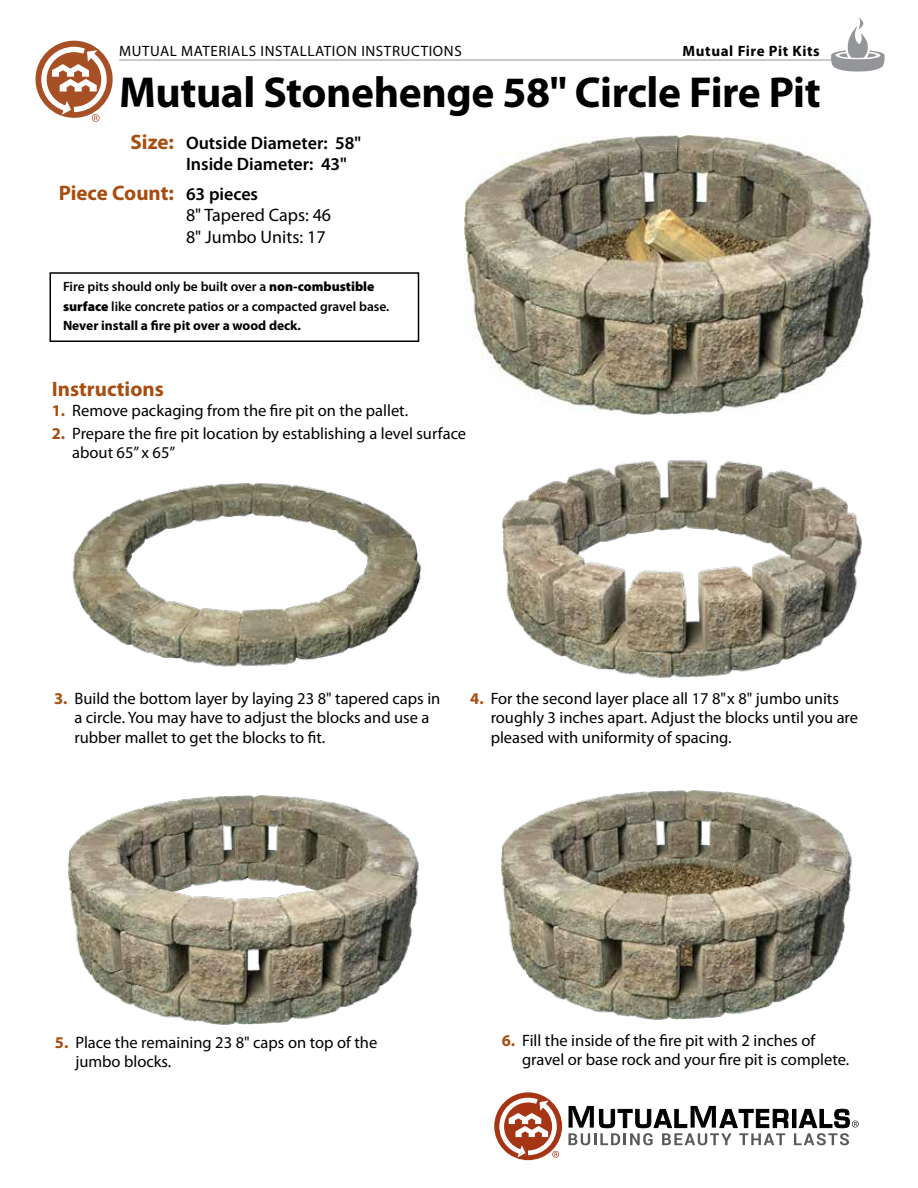
<style>
.page{position:relative;width:918px;height:1188px;background:#fff}
.page>*{position:absolute;margin:0;border:0;box-sizing:border-box;transform-origin:0 0}
.t1{font:700 43.5px "Myriad Pro";letter-spacing:-.01em;color:#000}
.t2{font:700 21px "Myriad Pro";color:#a84d10}
.t3{font:600 18px/21.6px "Myriad Pro";color:#000}
.t4{font:18px/21.6px "Myriad Pro";color:#000}
.t5{font:16.5px/19.5px "Myriad Pro";color:#000}
.t6{font:15px "Myriad Pro";letter-spacing:.04em;color:#000}
.t7{font:700 15px "Myriad Pro";letter-spacing:.04em;color:#000}
.t8{font:600 13.5px/19.5px "Myriad Pro";color:#000}
.s1{font-weight:700;font-size:21px;color:#a84d10}
.s2{font-weight:600;font-size:18px;color:#000}
.s3{font-weight:900}
.s4{font-weight:700}
.s5{font-weight:700;color:#a84d10}
</style>
<div class="page">
<img style="left:464px;top:135px;width:408px;height:280px">
<img style="left:503px;top:460px;width:359px;height:218px">
<img style="left:502px;top:790px;width:350px;height:230px">
<img style="left:72px;top:483px;width:350px;height:184px">
<img style="left:69px;top:795px;width:350px;height:229px">
<div style="left:50px;top:272px;width:369px;height:70px;border:2px solid #000"></div>
<svg style="left:831px;top:18px;width:54px;height:54px"></svg>
<hr style="left:119px;top:60px;width:763px;height:1px;background:#939598">
<div style="left:36px;top:41px;width:77px;height:77px;background:#a74f25;border-radius:50%"></div>
<svg style="left:41px;top:47px;width:66px;height:75px"></svg>
<svg style="left:569px;top:1106px;width:219px;height:39px"></svg>
<div style="left:792px;top:1109px;width:4px;height:19px;border:1px solid #000"></div>
<svg style="left:794px;top:1109px;width:65px;height:36px"></svg>
<svg style="left:494px;top:1092px;width:68px;height:68px"></svg>
<svg style="left:499px;top:1098px;width:60px;height:60px"></svg>
<p class="t6" style="left:119px;top:42px;width:344px">MUTUAL MATERIALS INSTALLATION INSTRUCTIONS</p>
<p class="t7" style="left:683px;top:41px;width:139px">Mutual Fire Pit Kits</p>
<h1 class="t1" style="left:119px;top:64px;width:703px">Mutual Stonehenge 58" Circle Fire Pit</h1>
<p class="t3" style="left:186px;top:131px;width:177px;text-indent:-55px"><span class="s1">Size:</span> Outside Diameter: 58"<br>Inside Diameter: 43"</p>
<p class="t2" style="left:59px;top:179px;width:201px">Piece Count: <span class="s2">63 pieces</span></p>
<p class="t4" style="left:186px;top:204px;width:147px">8" Tapered Caps: 46<br>8" Jumbo Units: 17</p>
<p class="t8" style="left:63px;top:277px;width:328px">Fire pits should only be built over a <span class="s3">non-combustible surface</span> like concrete patios or a compacted gravel base.<br><span class="s4">Never install a fire pit over a wood deck.</span></p>
<p class="t2" style="left:52px;top:375px;width:114px">Instructions</p>
<p class="t5" style="left:52px;top:400px;width:358px"><span class="s5">1.</span> Remove packaging from the fire pit on the pallet.</p>
<p class="t5" style="left:72px;top:423px;width:396px;text-indent:-20px"><span class="s5">2.</span> Prepare the fire pit location by establishing a level surface about 65” x 65”</p>
<p class="t5" style="left:74px;top:688px;width:367px;text-indent:-20px"><span class="s5">3.</span> Build the bottom layer by laying 23 8" tapered caps in a circle. You may have to adjust the blocks and use a rubber mallet to get the blocks to fit.</p>
<p class="t5" style="left:491px;top:688px;width:369px;text-indent:-20px"><span class="s5">4.</span> For the second layer place all 17 8" x 8" jumbo units roughly 3 inches apart. Adjust the blocks until you are pleased with uniformity of spacing.</p>
<p class="t5" style="left:75px;top:1032px;width:303px;text-indent:-20px"><span class="s5">5.</span> Place the remaining 23 8" caps on top of the jumbo blocks.</p>
<p class="t5" style="left:522px;top:1030px;width:328px;text-indent:-20px"><span class="s5">6.</span> Fill the inside of the fire pit with 2 inches of gravel or base rock and your fire pit is complete.</p>
</div>
